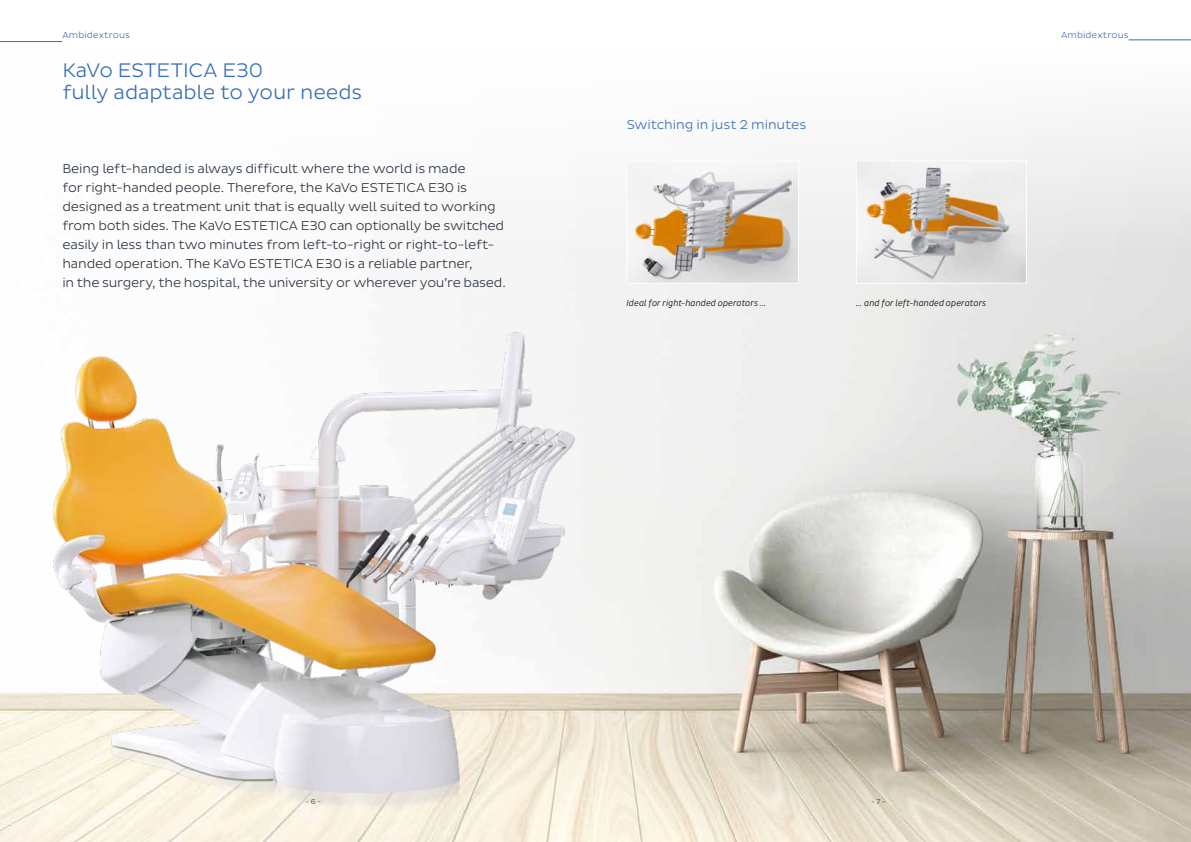
<style>
.page{position:relative;width:1191px;height:842px;background:#fff}
.page>*{position:absolute;margin:0;border:0;box-sizing:border-box;transform-origin:0 0}
.t1{font:300 20px/22px "Pluto Sans";letter-spacing:-.005em;color:#346bb3}
.t2{font:300 13px/19px "Pluto Sans";letter-spacing:-.015em;color:#25303b}
.t3{font:300 13px "Pluto Sans";letter-spacing:-.01em;color:#346bb3}
.t4{font:italic 300 9px "Pluto Sans Cond";letter-spacing:.01em;color:#000}
.t5{font:300 9px "Pluto Sans";letter-spacing:.01em;color:#346bb3}
.t6{font:300 7px "Pluto Sans";color:#25303b}
</style>
<div class="page">
<img style="left:563px;top:120px;width:628px;height:722px">
<hr style="left:0;top:41px;width:62px;height:1px;background:#346bb3">
<hr style="left:1128px;top:40px;width:63px;height:1px;background:#346bb3">
<img style="left:858px;top:163px;width:166px;height:118px">
<div style="left:856px;top:161px;width:170px;height:122px;border:1px solid #fff"></div>
<img style="left:628px;top:163px;width:168px;height:118px">
<div style="left:626px;top:161px;width:172px;height:122px;border:1px solid #fff"></div>
<img style="left:0;top:314px;width:595px;height:528px">
<p class="t5" style="left:62px;top:30px;width:69px">Ambidextrous</p>
<p class="t5" style="left:1061px;top:30px;width:69px">Ambidextrous</p>
<h1 class="t1" style="left:62px;top:60px;width:301px">KaVo ESTETICA E30<br>fully adaptable to your needs</h1>
<p class="t2" style="left:62px;top:159px;width:445px">Being left-handed is always difficult where the world is made<br>for right-handed people. Therefore, the KaVo ESTETICA E30 is designed as a treatment unit that is equally well suited to working from both sides. The KaVo ESTETICA E30 can optionally be switched easily in less than two minutes from left-to-right or right-to-left&shy;handed operation. The KaVo ESTETICA E30 is a reliable partner,<br>in the surgery, the hospital, the university or wherever you’re based.</p>
<p class="t3" style="left:626px;top:117px;width:181px">Switching in just 2 minutes</p>
<p class="t4" style="left:626px;top:298px;width:141px">Ideal for right-handed operators ...</p>
<p class="t4" style="left:856px;top:298px;width:132px">... and for left-handed operators</p>
<p class="t6" style="left:305px;top:798px;width:17px">- 6 -</p>
<p class="t6" style="left:871px;top:798px;width:16px">- 7 -</p>
</div>
